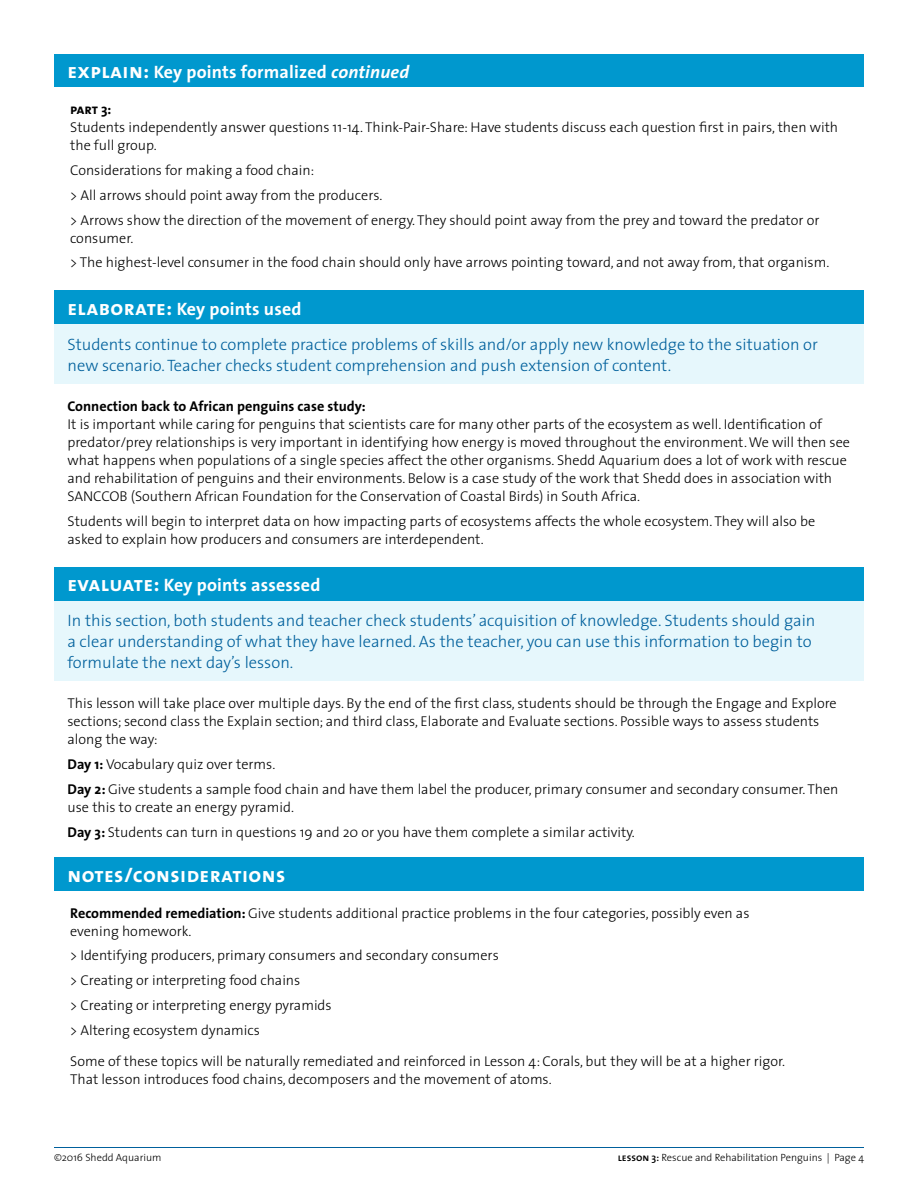
<style>
.page{position:relative;width:918px;height:1188px;background:#fff}
.page>*{position:absolute;margin:0;border:0;box-sizing:border-box;transform-origin:0 0}
.t1{font:21px "The Sans Bold Caps";letter-spacing:.02em;color:#fff}
.t2{font:700 18px "The Sans";letter-spacing:.01em;color:#fff}
.t3{font:300 16.5px/21px "The Sans";color:#00609c}
.t4{font:300 14.25px/18px "The Sans";color:#000}
.t5{font:700 14.25px "The Sans";color:#000}
.t6{font:14.25px "The Sans Bold Caps";color:#000}
.t7{font:300 10.5px "The Sans";color:#000}
.s1{font-family:"The Sans Bold Caps";font-weight:400;font-size:21px}
.s2{font-style:italic}
.s3{font-family:"The Sans";font-weight:700}
.s4{font-weight:700}
.s5{font-family:"The Sans Semi Bold Caps";font-weight:400}
.s6{font-weight:600}
</style>
<div class="page">
<div style="left:54px;top:567px;width:810px;height:34px;background:#0098ce"></div>
<div style="left:54px;top:601px;width:810px;height:81px;background:#e6f7fc"></div>
<div style="left:54px;top:857px;width:810px;height:34px;background:#0098ce"></div>
<hr style="left:54px;top:1147px;width:810px;height:1px;background:#00609c">
<div style="left:54px;top:54px;width:810px;height:34px;background:#0098ce"></div>
<div style="left:54px;top:290px;width:810px;height:34px;background:#0098ce"></div>
<div style="left:54px;top:324px;width:810px;height:61px;background:#e6f7fc"></div>
<p class="t2" style="left:68px;top:57px;width:343px"><span class="s1">explain:</span> Key points formalized <span class="s2">continued</span></p>
<p class="t6" style="left:70px;top:98px;width:43px">part <span class="s3">3</span>:</p>
<p class="t4" style="left:70px;top:118px;width:769px">Students independently answer questions 11-14. Think-Pair-Share: Have students discuss each question first in pairs, then with the full group.</p>
<p class="t4" style="left:70px;top:157px;width:751px;line-height:24.8px">Considerations for making a food chain:<br>&gt; All arrows should point away from the producers.<br>&gt; Arrows show the direction of the movement of energy. They should point away from the prey and toward the predator or</p>
<p class="t4" style="left:70px;top:225px;width:761px;line-height:24.8px">consumer.<br>&gt; The highest-level consumer in the food chain should only have arrows pointing toward, and not away from, that organism.</p>
<p class="t2" style="left:68px;top:294px;width:236px"><span class="s1">elaborate:</span> Key points used</p>
<p class="t3" style="left:68px;top:333px;width:752px">Students continue to complete practice problems of skills and/or apply new knowledge to the situation or new scenario. Teacher checks student comprehension and push extension of content.</p>
<p class="t5" style="left:68px;top:395px;width:300px">Connection back to African penguins case study:</p>
<p class="t4" style="left:68px;top:415px;width:784px">It is important while caring for penguins that scientists care for many other parts of the ecosystem as well. Identification of predator/prey relationships is very important in identifying how energy is moved throughout the environment. We will then see what happens when populations of a single species affect the other organisms. Shedd Aquarium does a lot of work with rescue and rehabilitation of penguins and their environments. Below is a case study of the work that Shedd does in association with SANCCOB (Southern African Foundation for the Conservation of Coastal Birds) in South Africa.</p>
<p class="t4" style="left:68px;top:512px;width:749px">Students will begin to interpret data on how impacting parts of ecosystems affects the whole ecosystem. They will also be asked to explain how producers and consumers are interdependent.</p>
<p class="t2" style="left:68px;top:570px;width:254px"><span class="s1">evaluate:</span> Key points assessed</p>
<p class="t3" style="left:68px;top:610px;width:750px">In this section, both students and teacher check students’ acquisition of knowledge. Students should gain a clear understanding of what they have learned. As the teacher, you can use this information to begin to formulate the next day’s lesson.</p>
<p class="t4" style="left:68px;top:694px;width:771px">This lesson will take place over multiple days. By the end of the first class, students should be through the Engage and Explore sections; second class the Explain section; and third class, Elaborate and Evaluate sections. Possible ways to assess students along the way:</p>
<p class="t4" style="left:68px;top:751px;width:773px;line-height:24.8px"><span class="s4">Day 1:</span> Vocabulary quiz over terms.<br><span class="s4">Day 2:</span> Give students a sample food chain and have them label the producer, primary consumer and secondary consumer. Then</p>
<p class="t4" style="left:68px;top:794px;width:569px;line-height:24.8px">use this to create an energy pyramid.<br><span class="s4">Day 3:</span> Students can turn in questions 19 and 20 or you have them complete a similar activity.</p>
<h1 class="t1" style="left:68px;top:857px;width:219px">notes/considerations</h1>
<p class="t4" style="left:70px;top:903px;width:681px"><span class="s4">Recommended remediation:</span> Give students additional practice problems in the four categories, possibly even as evening homework.</p>
<p class="t4" style="left:70px;top:943px;width:430px;line-height:24.8px">&gt; Identifying producers, primary consumers and secondary consumers &gt; Creating or interpreting food chains<br>&gt; Creating or interpreting energy pyramids<br>&gt; Altering ecosystem dynamics</p>
<p class="t4" style="left:70px;top:1052px;width:716px">Some of these topics will be naturally remediated and reinforced in Lesson 4: Corals, but they will be at a higher rigor.<br>That lesson introduces food chains, decomposers and the movement of atoms.</p>
<p class="t7" style="left:54px;top:1149px;width:109px">©2016 Shedd Aquarium</p>
<p class="t7" style="left:618px;top:1149px;width:248px"><span class="s5">lesson</span> <span class="s6">3</span><span class="s5">:</span> Rescue and Rehabilitation Penguins | Page 4</p>
</div>
